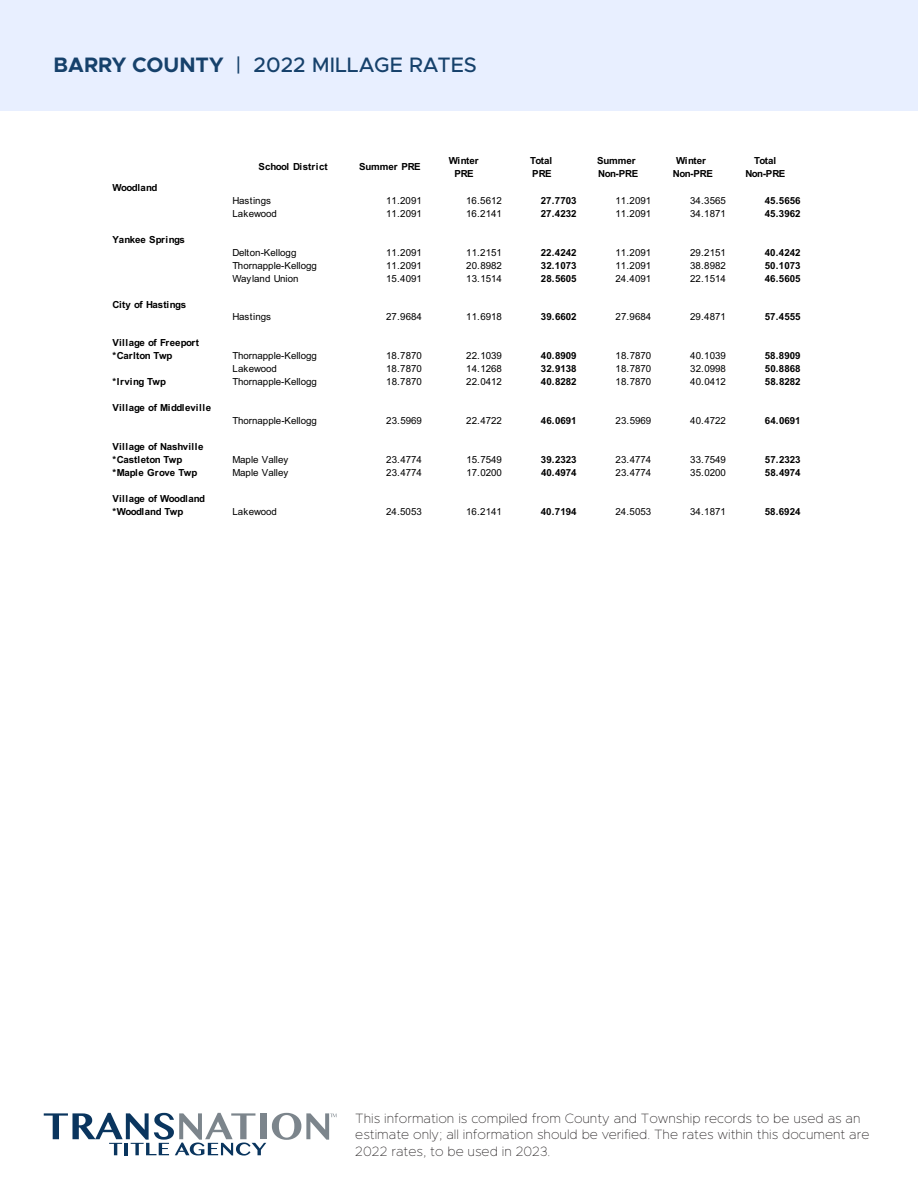
<style>
.page{position:relative;width:918px;height:1188px;background:#fff}
.page>*{position:absolute;margin:0;border:0;box-sizing:border-box;transform-origin:0 0}
.t1{font:500 21px "Metropolis";color:#16416b}
.t2{font:100 13.5px/16.2px "Metropolis";color:#231f20}
.t3{font:9.75px "Arial";color:#000}
.t4{font:700 9.75px/13px "Arial";color:#000}
.t5{font:700 9.75px/13px "Arial";letter-spacing:-.055em;color:#000;text-align:center}
.t6{font:700 9.75px/13px "Arial";letter-spacing:-.03em;color:#000}
.s1{font-weight:700}
</style>
<div class="page">
<div style="left:0;top:0;width:918px;height:110px;background:#e8efff"></div>
<div style="left:260px;top:1113px;width:7px;height:26px;background:#7c858c"></div>
<svg style="left:44px;top:1113px;width:222px;height:43px"></svg>
<svg style="left:272px;top:1113px;width:64px;height:27px"></svg>
<p class="t1" style="left:54px;top:51px;width:425px"><span class="s1">BARRY COUNTY</span> | 2022 MILLAGE RATES</p>
<p class="t5" style="left:112px;top:181px;width:46px">Woodland</p>
<p class="t4" style="left:112px;top:233px;width:74px">Yankee Springs</p>
<p class="t4" style="left:113px;top:298px;width:75px">City of Hastings</p>
<p class="t4" style="left:113px;top:337px;width:88px">Village of Freeport *Carlton Twp</p>
<p class="t4" style="left:259px;top:160px;width:71px">School District</p>
<p class="t4" style="left:359px;top:160px;width:63px">Summer PRE</p>
<p class="t4" style="left:449px;top:154px;width:31px;text-align:center">Winter<br>PRE</p>
<p class="t6" style="left:530px;top:154px;width:24px">Total<br>PRE</p>
<p class="t4" style="left:597px;top:154px;width:43px">Summer<br>Non-PRE</p>
<p class="t5" style="left:673px;top:154px;width:42px">Winter<br>Non-PRE</p>
<p class="t5" style="left:745px;top:154px;width:42px">Total<br>Non-PRE</p>
<p class="t3" style="left:233px;top:194px;width:40px">Hastings</p>
<p class="t3" style="left:386px;top:194px;width:37px">11.2091</p>
<p class="t3" style="left:466px;top:194px;width:37px">16.5612</p>
<p class="t4" style="left:541px;top:194px;width:37px">27.7703</p>
<p class="t3" style="left:616px;top:194px;width:37px">11.2091</p>
<p class="t3" style="left:690px;top:194px;width:37px">34.3565</p>
<p class="t4" style="left:765px;top:194px;width:37px">45.5656</p>
<p class="t3" style="left:233px;top:207px;width:46px">Lakewood</p>
<p class="t3" style="left:386px;top:207px;width:37px">11.2091</p>
<p class="t3" style="left:466px;top:207px;width:37px">16.2141</p>
<p class="t4" style="left:541px;top:207px;width:37px">27.4232</p>
<p class="t3" style="left:616px;top:207px;width:37px">11.2091</p>
<p class="t3" style="left:690px;top:207px;width:37px">34.1871</p>
<p class="t4" style="left:765px;top:207px;width:37px">45.3962</p>
<p class="t3" style="left:233px;top:245px;width:65px">Delton-Kellogg</p>
<p class="t3" style="left:386px;top:245px;width:37px">11.2091</p>
<p class="t3" style="left:466px;top:245px;width:37px">11.2151</p>
<p class="t4" style="left:541px;top:246px;width:37px">22.4242</p>
<p class="t3" style="left:616px;top:245px;width:37px">11.2091</p>
<p class="t3" style="left:690px;top:245px;width:37px">29.2151</p>
<p class="t4" style="left:765px;top:246px;width:37px">40.4242</p>
<p class="t3" style="left:233px;top:258px;width:86px">Thornapple-Kellogg</p>
<p class="t3" style="left:386px;top:258px;width:37px">11.2091</p>
<p class="t3" style="left:466px;top:258px;width:37px">20.8982</p>
<p class="t4" style="left:541px;top:259px;width:37px">32.1073</p>
<p class="t3" style="left:616px;top:258px;width:37px">11.2091</p>
<p class="t3" style="left:690px;top:258px;width:37px">38.8982</p>
<p class="t4" style="left:765px;top:259px;width:37px">50.1073</p>
<p class="t3" style="left:233px;top:271px;width:68px">Wayland Union</p>
<p class="t3" style="left:386px;top:271px;width:37px">15.4091</p>
<p class="t3" style="left:466px;top:271px;width:37px">13.1514</p>
<p class="t4" style="left:541px;top:272px;width:37px">28.5605</p>
<p class="t3" style="left:616px;top:271px;width:37px">24.4091</p>
<p class="t3" style="left:690px;top:271px;width:37px">22.1514</p>
<p class="t4" style="left:765px;top:272px;width:37px">46.5605</p>
<p class="t3" style="left:233px;top:310px;width:40px">Hastings</p>
<p class="t3" style="left:386px;top:310px;width:37px">27.9684</p>
<p class="t3" style="left:466px;top:310px;width:37px">11.6918</p>
<p class="t4" style="left:541px;top:311px;width:37px">39.6602</p>
<p class="t3" style="left:616px;top:310px;width:37px">27.9684</p>
<p class="t3" style="left:690px;top:310px;width:37px">29.4871</p>
<p class="t4" style="left:765px;top:311px;width:37px">57.4555</p>
<p class="t3" style="left:233px;top:349px;width:86px">Thornapple-Kellogg</p>
<p class="t3" style="left:386px;top:349px;width:37px">18.7870</p>
<p class="t3" style="left:466px;top:349px;width:37px">22.1039</p>
<p class="t4" style="left:541px;top:350px;width:37px">40.8909</p>
<p class="t3" style="left:616px;top:349px;width:37px">18.7870</p>
<p class="t3" style="left:690px;top:349px;width:37px">40.1039</p>
<p class="t4" style="left:765px;top:350px;width:37px">58.8909</p>
<p class="t3" style="left:233px;top:362px;width:46px">Lakewood</p>
<p class="t3" style="left:386px;top:362px;width:37px">18.7870</p>
<p class="t3" style="left:466px;top:362px;width:37px">14.1268</p>
<p class="t4" style="left:541px;top:363px;width:37px">32.9138</p>
<p class="t3" style="left:616px;top:362px;width:37px">18.7870</p>
<p class="t3" style="left:690px;top:362px;width:37px">32.0998</p>
<p class="t4" style="left:765px;top:363px;width:37px">50.8868</p>
<p class="t4" style="left:113px;top:376px;width:55px">*Irving Twp</p>
<p class="t3" style="left:233px;top:375px;width:86px">Thornapple-Kellogg</p>
<p class="t3" style="left:386px;top:375px;width:37px">18.7870</p>
<p class="t3" style="left:466px;top:375px;width:37px">22.0412</p>
<p class="t4" style="left:541px;top:376px;width:37px">40.8282</p>
<p class="t3" style="left:616px;top:375px;width:37px">18.7870</p>
<p class="t3" style="left:690px;top:375px;width:37px">40.0412</p>
<p class="t4" style="left:765px;top:376px;width:37px">58.8282</p>
<p class="t4" style="left:113px;top:402px;width:100px">Village of Middleville</p>
<p class="t3" style="left:233px;top:414px;width:86px">Thornapple-Kellogg</p>
<p class="t3" style="left:386px;top:414px;width:37px">23.5969</p>
<p class="t3" style="left:466px;top:414px;width:37px">22.4722</p>
<p class="t4" style="left:541px;top:415px;width:37px">46.0691</p>
<p class="t3" style="left:616px;top:414px;width:37px">23.5969</p>
<p class="t3" style="left:690px;top:414px;width:37px">40.4722</p>
<p class="t4" style="left:765px;top:415px;width:37px">64.0691</p>
<p class="t4" style="left:113px;top:440px;width:92px">Village of Nashville *Castleton Twp</p>
<p class="t3" style="left:233px;top:453px;width:57px">Maple Valley</p>
<p class="t3" style="left:386px;top:453px;width:37px">23.4774</p>
<p class="t3" style="left:466px;top:453px;width:37px">15.7549</p>
<p class="t4" style="left:541px;top:453px;width:37px">39.2323</p>
<p class="t3" style="left:616px;top:453px;width:37px">23.4774</p>
<p class="t3" style="left:690px;top:453px;width:37px">33.7549</p>
<p class="t4" style="left:765px;top:453px;width:37px">57.2323</p>
<p class="t4" style="left:113px;top:466px;width:86px">*Maple Grove Twp</p>
<p class="t3" style="left:233px;top:466px;width:57px">Maple Valley</p>
<p class="t3" style="left:386px;top:466px;width:37px">23.4774</p>
<p class="t3" style="left:466px;top:466px;width:37px">17.0200</p>
<p class="t4" style="left:541px;top:466px;width:37px">40.4974</p>
<p class="t3" style="left:616px;top:466px;width:37px">23.4774</p>
<p class="t3" style="left:690px;top:466px;width:37px">35.0200</p>
<p class="t4" style="left:765px;top:466px;width:37px">58.4974</p>
<p class="t5" style="left:112px;top:492px;width:94px;text-align:left">Village of Woodland *Woodland Twp</p>
<p class="t3" style="left:233px;top:505px;width:46px">Lakewood</p>
<p class="t3" style="left:386px;top:505px;width:37px">24.5053</p>
<p class="t3" style="left:466px;top:505px;width:37px">16.2141</p>
<p class="t4" style="left:541px;top:505px;width:37px">40.7194</p>
<p class="t3" style="left:616px;top:505px;width:37px">24.5053</p>
<p class="t3" style="left:690px;top:505px;width:37px">34.1871</p>
<p class="t4" style="left:765px;top:505px;width:37px">58.6924</p>
<p class="t2" style="left:355px;top:1110px;width:516px">This information is compiled from County and Township records to be used as an estimate only; all information should be verified. The rates within this document are<br>2022 rates, to be used in 2023.</p>
</div>
